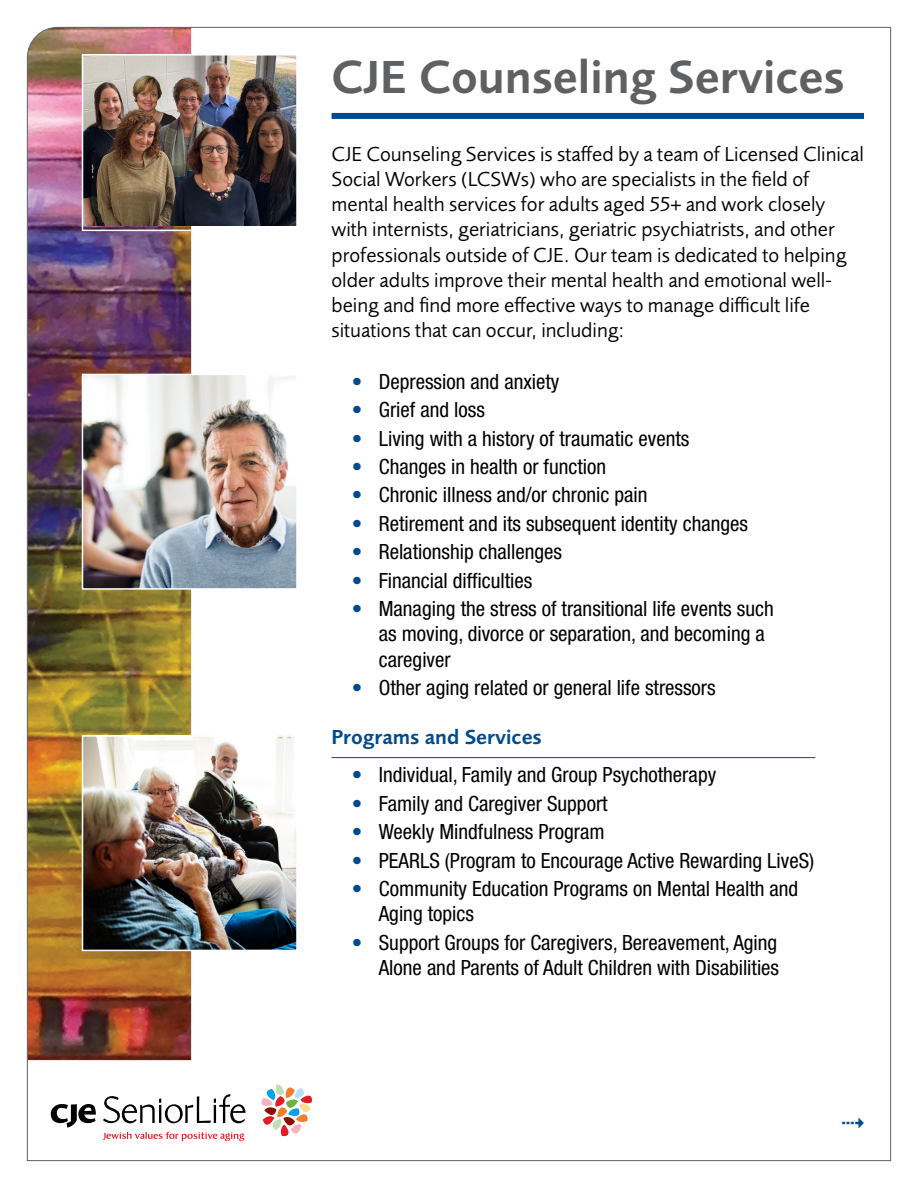
<style>
.page{position:relative;width:918px;height:1188px;background:#fff}
.page>*{position:absolute;margin:0;border:0;box-sizing:border-box;transform-origin:0 0}
.t1{font:600 48px "Foundry Sans";color:#5f6062}
.t2{font:condensed 21px/25.2px "Helvetica Neue LT Std";color:#000}
.Main_Para{font:21px/25.2px "Foundry Sans";color:#000}
.SH1{font:600 21px "Foundry Sans";color:#004b8d}
.s1{color:#004b8d}
</style>
<div class="page">
<img style="left:27px;top:27px;width:864px;height:1134px">
<svg style="left:842px;top:1118px;width:22px;height:11px"></svg>
<p class="t1" style="left:332px;top:49px;width:515px">CJE Counseling Services</p>
<p class="Main_Para" style="left:332px;top:142px;width:534px">CJE Counseling Services is staffed by a team of Licensed Clinical Social Workers (LCSWs) who are specialists in the field of mental health services for adults aged 55+ and work closely with internists, geriatricians, geriatric psychiatrists, and other professionals outside of CJE. Our team is dedicated to helping older adults improve their mental health and emotional well&shy;being and find more effective ways to manage difficult life situations that can occur, including:</p>
<p class="t2" style="left:352px;top:369px;width:209px"><span class="s1">•</span> Depression and anxiety</p>
<p class="t2" style="left:352px;top:397px;width:135px"><span class="s1">•</span> Grief and loss</p>
<p class="t2" style="left:352px;top:425px;width:339px"><span class="s1">•</span> Living with a history of traumatic events</p>
<p class="t2" style="left:352px;top:454px;width:256px"><span class="s1">•</span> Changes in health or function</p>
<p class="t2" style="left:352px;top:482px;width:297px"><span class="s1">•</span> Chronic illness and/or chronic pain</p>
<p class="t2" style="left:352px;top:511px;width:398px"><span class="s1">•</span> Retirement and its subsequent identity changes</p>
<p class="t2" style="left:352px;top:539px;width:212px"><span class="s1">•</span> Relationship challenges</p>
<p class="t2" style="left:352px;top:568px;width:182px"><span class="s1">•</span> Financial difficulties</p>
<p class="t2" style="left:379px;top:596px;width:397px;text-indent:-27px"><span class="s1">•</span> Managing the stress of transitional life events such as moving, divorce or separation, and becoming a caregiver</p>
<p class="t2" style="left:352px;top:675px;width:365px"><span class="s1">•</span> Other aging related or general life stressors</p>
<p class="SH1" style="left:332px;top:725px;width:212px">Programs and Services</p>
<p class="t2" style="left:352px;top:762px;width:366px"><span class="s1">•</span> Individual, Family and Group Psychotherapy</p>
<p class="t2" style="left:352px;top:791px;width:257px"><span class="s1">•</span> Family and Caregiver Support</p>
<p class="t2" style="left:352px;top:819px;width:254px"><span class="s1">•</span> Weekly Mindfulness Program</p>
<p class="t2" style="left:352px;top:848px;width:464px"><span class="s1">•</span> PEARLS (Program to Encourage Active Rewarding LiveS)</p>
<p class="t2" style="left:379px;top:876px;width:421px;text-indent:-27px"><span class="s1">•</span> Community Education Programs on Mental Health and<br>Aging topics</p>
<p class="t2" style="left:352px;top:930px;width:429px;text-align:right"><span class="s1">•</span> Support Groups for Caregivers, Bereavement, Aging<br>Alone and Parents of Adult Children with Disabilities</p>
</div>
